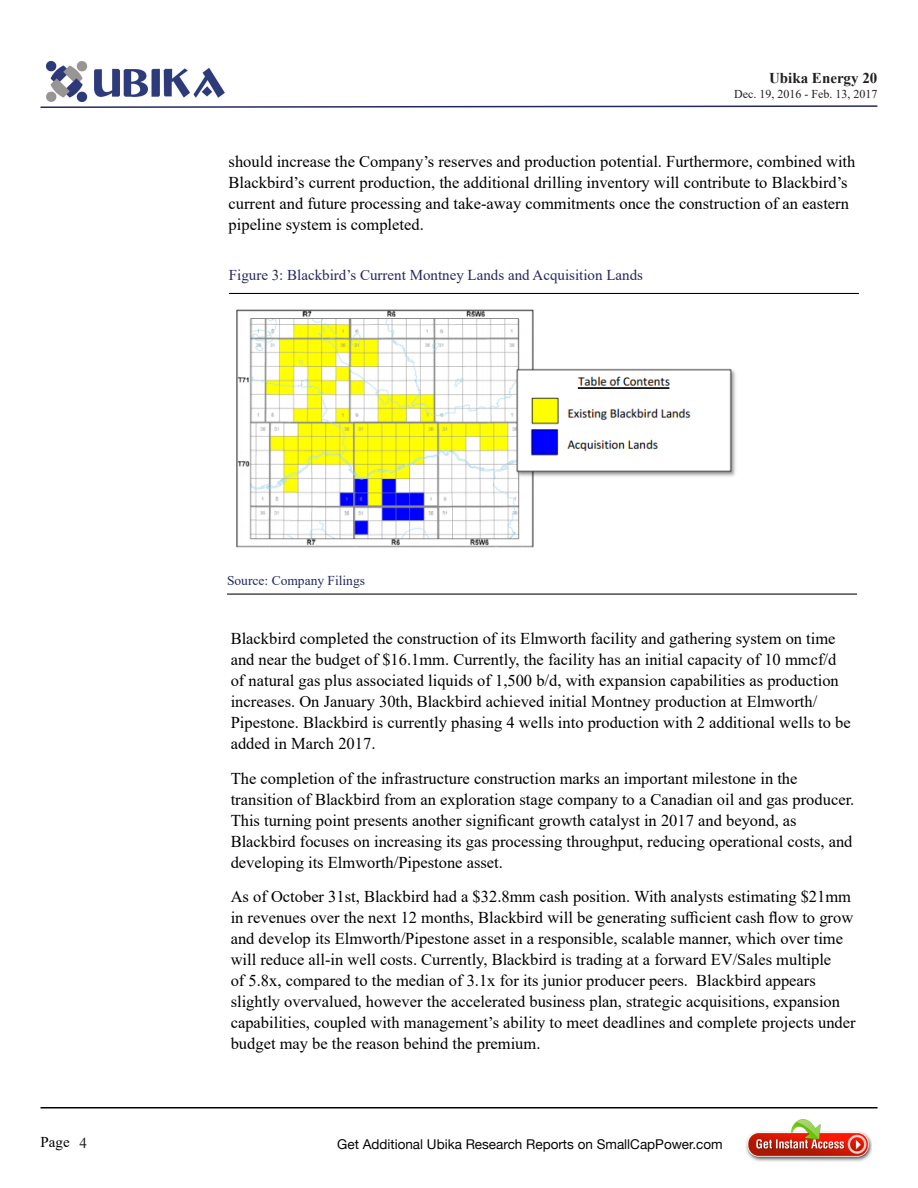
<style>
.page{position:relative;width:918px;height:1188px;background:#fff}
.page>*{position:absolute;margin:0;border:0;box-sizing:border-box;transform-origin:0 0}
.Body_text{font:16.5px/21px "Times New Roman";color:#000}
.Body_text-2{font:15px "Times New Roman";color:#242860}
.t1{font:700 15px "Times New Roman";color:#231f20}
.t2{font:15px "Times New Roman";color:#000}
.t3{font:13.5px "Helvetica Neue";color:#040503}
.Body_text-3{font:13.5px "Times New Roman";color:#242860}
.t4{font:12px "Times New Roman";color:#231f20}
.s1{color:#231f20}
</style>
<div class="page">
<img style="left:47px;top:61px;width:178px;height:41px">
<svg style="left:40px;top:105px;width:838px;height:3px"></svg>
<hr style="left:40px;top:1107px;width:838px;height:1px;background:#000">
<img style="left:746px;top:1120px;width:126px;height:42px">
<hr style="left:229px;top:293px;width:630px;height:1px;background:#000">
<hr style="left:227px;top:594px;width:630px;height:1px;background:#000">
<img style="left:236px;top:309px;width:500px;height:239px">
<p class="t1" style="left:769px;top:68px;width:110px">Ubika Energy 20</p>
<p class="t4" style="left:734px;top:85px;width:145px">Dec. 19, 2016 - Feb. 13, 2017</p>
<p class="Body_text" style="left:229px;top:150px;width:628px">should increase the Company’s reserves and production potential. Furthermore, combined with Blackbird’s current production, the additional drilling inventory will contribute to Blackbird’s current and future processing and take-away commitments once the construction of an eastern pipeline system is completed.</p>
<p class="Body_text-2" style="left:229px;top:264px;width:416px">Figure 3: Blackbird’s Current Montney Lands and Acquisition Lands</p>
<p class="Body_text-3" style="left:227px;top:571px;width:140px">Source: Company Filings</p>
<p class="Body_text" style="left:231px;top:628px;width:622px">Blackbird completed the construction of its Elmworth facility and gathering system on time and near the budget of $16.1mm. Currently, the facility has an initial capacity of 10 mmcf/d of natural gas plus associated liquids of 1,500 b/d, with expansion capabilities as production increases. On January 30th, Blackbird achieved initial Montney production at Elmworth/ Pipestone. Blackbird is currently phasing 4 wells into production with 2 additional wells to be added in March 2017.</p>
<p class="Body_text" style="left:231px;top:767px;width:625px">The completion of the infrastructure construction marks an important milestone in the transition of Blackbird from an exploration stage company to a Canadian oil and gas producer.<br>This turning point presents another significant growth catalyst in 2017 and beyond, as Blackbird focuses on increasing its gas processing throughput, reducing operational costs, and developing its Elmworth/Pipestone asset.</p>
<p class="Body_text" style="left:231px;top:886px;width:627px">As of October 31st, Blackbird had a $32.8mm cash position. With analysts estimating $21mm in revenues over the next 12 months, Blackbird will be generating sufficient cash flow to grow and develop its Elmworth/Pipestone asset in a responsible, scalable manner, which over time will reduce all-in well costs. Currently, Blackbird is trading at a forward EV/Sales multiple<br>of 5.8x, compared to the median of 3.1x for its junior producer peers. Blackbird appears slightly overvalued, however the accelerated business plan, strategic acquisitions, expansion capabilities, coupled with management’s ability to meet deadlines and complete projects under budget may be the reason behind the premium.</p>
<p class="t2" style="left:40px;top:1132px;width:48px">Page <span class="s1">4</span></p>
<p class="t3" style="left:337px;top:1136px;width:387px">Get Additional Ubika Research Reports on SmallCapPower.com</p>
</div>
